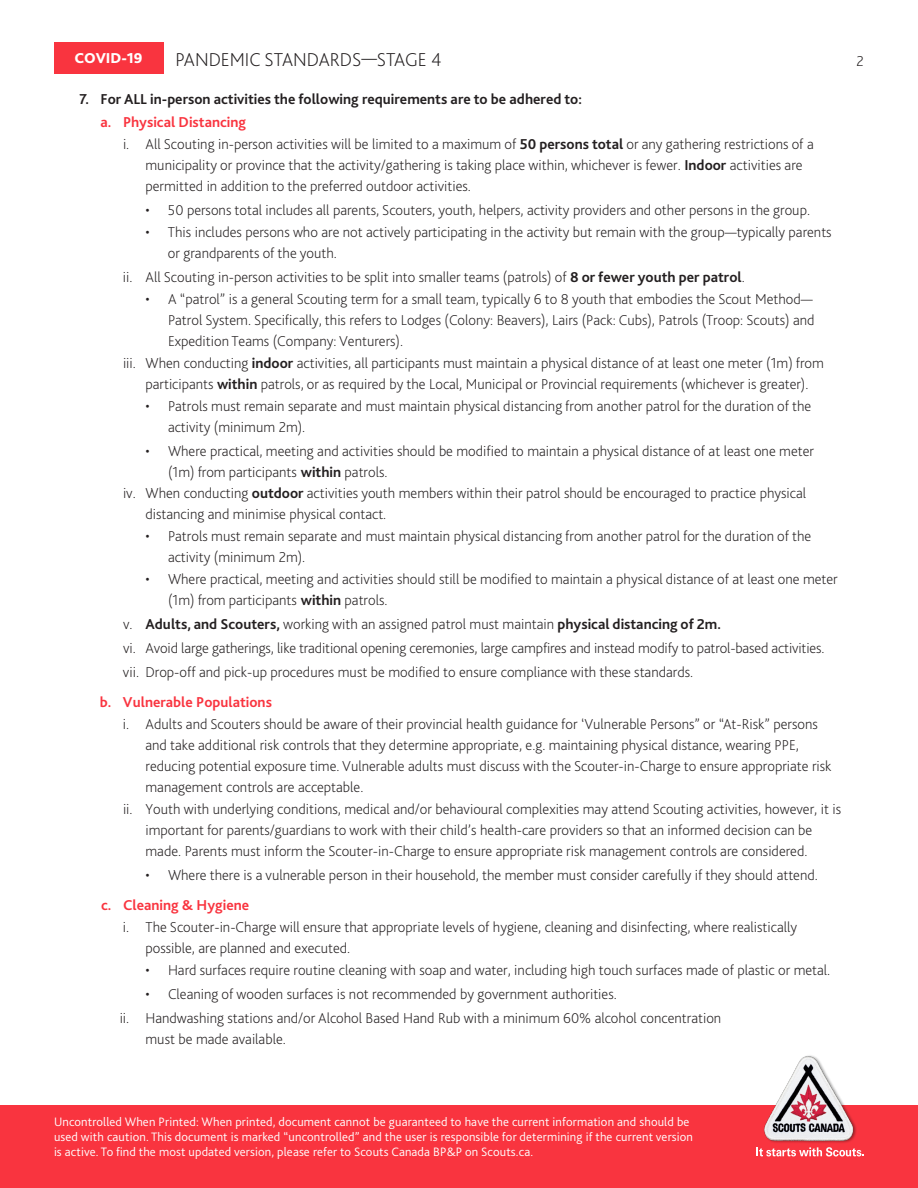
<style>
.page{position:relative;width:918px;height:1188px;background:#fff}
.page>*{position:absolute;margin:0;border:0;box-sizing:border-box;transform-origin:0 0}
.Body{font:200 19.5px "Bliss 2";color:#231f20}
.Heading_2{font:200 15px/21px "Bliss 2";color:#231f20}
.t1{font:700 15px/23.4px "Bliss 2";color:#231f20}
.t2{font:700 15px "Bliss 2";color:#f9343f}
.t3{font:800 15px "Bliss 2";color:#fff}
.t4{font:300 12.75px/15px "Bliss 2";letter-spacing:.01em;color:#fff}
.s1{color:#f9343f}
.s2{font-weight:700}
.s3{font-weight:700;color:#f9343f}
</style>
<div class="page">
<div style="left:54px;top:42px;width:109px;height:32px;background:#f9343f"></div>
<div style="left:0;top:1106px;width:918px;height:82px;background:#f9343f"></div>
<img style="left:755px;top:1055px;width:109px;height:98px">
<svg style="left:757px;top:1147px;width:107px;height:9px"></svg>
<p class="t3" style="left:74px;top:49px;width:70px">COVID-19</p>
<p class="Body" style="left:176px;top:47px;width:267px">PANDEMIC STANDARDS—STAGE 4</p>
<p class="Heading_2" style="left:857px;top:50px;width:9px">2</p>
<p class="t1" style="left:100px;top:87px;width:483px;text-indent:-21px">7. For ALL in-person activities the following requirements are to be adhered to: <span class="s1">a. Physical Distancing</span></p>
<p class="Heading_2" style="left:145px;top:133px;width:670px;text-indent:-22px">i. All Scouting in-person activities will be limited to a maximum of <span class="s2">50 persons total</span> or any gathering restrictions of a municipality or province that the activity/gathering is taking place within, whichever is fewer. <span class="s2">Indoor</span> activities are permitted in addition to the preferred outdoor activities.</p>
<p class="Heading_2" style="left:145px;top:199px;width:666px">• 50 persons total includes all parents, Scouters, youth, helpers, activity providers and other persons in the group.</p>
<p class="Heading_2" style="left:168px;top:221px;width:665px;text-indent:-22px">• This includes persons who are not actively participating in the activity but remain with the group—typically parents or grandparents of the youth.</p>
<p class="Heading_2" style="left:123px;top:266px;width:623px">ii. All Scouting in-person activities to be split into smaller teams (patrols) of <span class="s2">8 or fewer youth per patrol</span>.</p>
<p class="Heading_2" style="left:146px;top:288px;width:669px">• A “patrol” is a general Scouting term for a small team, typically 6 to 8 youth that embodies the Scout Method—</p>
<p class="Heading_2" style="left:168px;top:309px;width:648px">Patrol System. Specifically, this refers to Lodges (Colony: Beavers), Lairs (Pack: Cubs), Patrols (Troop: Scouts) and</p>
<p class="Heading_2" style="left:168px;top:330px;width:237px">Expedition Teams (Company: Venturers).</p>
<p class="Heading_2" style="left:123px;top:352px;width:703px">iii. When conducting <span class="s2">indoor</span> activities, all participants must maintain a physical distance of at least one meter (1m) from</p>
<p class="Heading_2" style="left:146px;top:373px;width:665px">participants <span class="s2">within</span> patrols, or as required by the Local, Municipal or Provincial requirements (whichever is greater).</p>
<p class="Heading_2" style="left:168px;top:395px;width:645px;text-indent:-22px">• Patrols must remain separate and must maintain physical distancing from another patrol for the duration of the activity (minimum 2m).</p>
<p class="Heading_2" style="left:146px;top:440px;width:670px">• Where practical, meeting and activities should be modified to maintain a physical distance of at least one meter</p>
<p class="Heading_2" style="left:168px;top:461px;width:221px">(1m) from participants <span class="s2">within</span> patrols.</p>
<p class="Heading_2" style="left:123px;top:483px;width:685px">iv. When conducting <span class="s2">outdoor</span> activities youth members within their patrol should be encouraged to practice physical</p>
<p class="Heading_2" style="left:146px;top:504px;width:242px">distancing and minimise physical contact.</p>
<p class="Heading_2" style="left:168px;top:525px;width:645px;text-indent:-22px">• Patrols must remain separate and must maintain physical distancing from another patrol for the duration of the activity (minimum 2m).</p>
<p class="Heading_2" style="left:168px;top:568px;width:671px;text-indent:-22px">• Where practical, meeting and activities should still be modified to maintain a physical distance of at least one meter (1m) from participants <span class="s2">within</span> patrols.</p>
<p class="Heading_2" style="left:123px;top:612px;width:703px;line-height:24px">v. <span class="s2">Adults, and Scouters,</span> working with an assigned patrol must maintain <span class="s2">physical distancing of 2m.<br></span>vi. Avoid large gatherings, like traditional opening ceremonies, large campfires and instead modify to patrol-based activities. vii. Drop-off and pick-up procedures must be modified to ensure compliance with these standards.</p>
<p class="t2" style="left:100px;top:693px;width:174px">b. Vulnerable Populations</p>
<p class="Heading_2" style="left:123px;top:713px;width:696px">i. Adults and Scouters should be aware of their provincial health guidance for ‘Vulnerable Persons” or “At-Risk” persons</p>
<p class="Heading_2" style="left:145px;top:734px;width:655px">and take additional risk controls that they determine appropriate, e.g. maintaining physical distance, wearing PPE,</p>
<p class="Heading_2" style="left:146px;top:755px;width:688px">reducing potential exposure time. Vulnerable adults must discuss with the Scouter-in-Charge to ensure appropriate risk</p>
<p class="Heading_2" style="left:146px;top:776px;width:219px">management controls are acceptable.</p>
<p class="Heading_2" style="left:123px;top:798px;width:720px">ii. Youth with underlying conditions, medical and/or behavioural complexities may attend Scouting activities, however, it is</p>
<p class="Heading_2" style="left:146px;top:819px;width:668px">important for parents/guardians to work with their child’s health-care providers so that an informed decision can be</p>
<p class="Heading_2" style="left:146px;top:840px;width:664px">made. Parents must inform the Scouter-in-Charge to ensure appropriate risk management controls are considered.</p>
<p class="Heading_2" style="left:101px;top:860px;width:718px;line-height:30px;text-indent:44px">• Where there is a vulnerable person in their household, the member must consider carefully if they should attend. <span class="s3">c. Cleaning &amp; Hygiene</span></p>
<p class="Heading_2" style="left:146px;top:916px;width:653px;text-indent:-23px">i. The Scouter-in-Charge will ensure that appropriate levels of hygiene, cleaning and disinfecting, where realistically possible, are planned and executed.</p>
<p class="Heading_2" style="left:146px;top:959px;width:686px">• Hard surfaces require routine cleaning with soap and water, including high touch surfaces made of plastic or metal.</p>
<p class="Heading_2" style="left:120px;top:982px;width:603px;line-height:24px;text-indent:26px">• Cleaning of wooden surfaces is not recommended by government authorities.<br>ii. Handwashing stations and/or Alcohol Based Hand Rub with a minimum 60% alcohol concentration</p>
<p class="Heading_2" style="left:146px;top:1028px;width:142px">must be made available.</p>
<p class="t4" style="left:54px;top:1118px;width:641px">Uncontrolled When Printed: When printed, document cannot be guaranteed to have the current information and should be used with caution. This document is marked “uncontrolled” and the user is responsible for determining if the current version is active. To find the most updated version, please refer to Scouts Canada BP&amp;P on Scouts.ca.</p>
</div>
